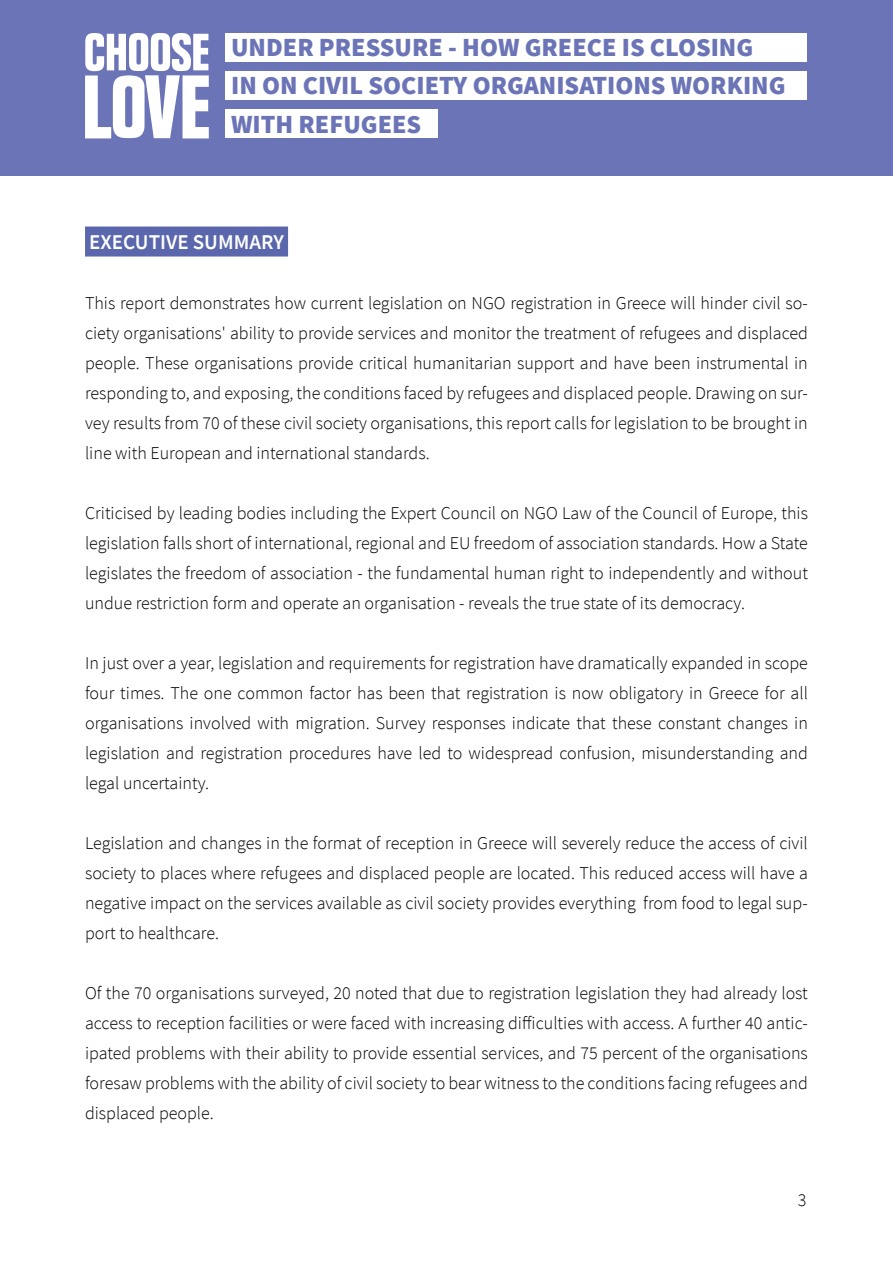
<style>
.page{position:relative;width:893px;height:1263px;background:#fff}
.page>*{position:absolute;margin:0;border:0;box-sizing:border-box;transform-origin:0 0}
.t1{font:900 26.1px/38.5px "Source Sans Pro";color:#6b74b6}
.t2{font:600 21px "Source Sans Pro";color:#fff}
.t3{font:300 18px/30px "Source Sans Pro";color:#000;text-align:justify}
</style>
<div class="page">
<div style="left:0;top:0;width:893px;height:176px;background:#6b74b6"></div>
<svg style="left:85px;top:33px;width:124px;height:105px"></svg>
<div style="left:225px;top:109px;width:212px;height:29px;background:#fff"></div>
<div style="left:225px;top:71px;width:582px;height:29px;background:#fff"></div>
<div style="left:225px;top:33px;width:582px;height:29px;background:#fff"></div>
<div style="left:85px;top:227px;width:203px;height:30px;background:#5b67ad"></div>
<h1 class="t1" style="left:231px;top:27px;width:556px">UNDER PRESSURE - HOW GREECE IS CLOSING<br>IN ON CIVIL SOCIETY ORGANISATIONS WORKING<br>WITH REFUGEES</h1>
<p class="t2" style="left:89px;top:228px;width:196px">EXECUTIVE SUMMARY</p>
<p class="t3" style="left:85px;top:288px;width:724px">This report demonstrates how current legislation on NGO registration in Greece will hinder civil so&shy;ciety organisations' ability to provide services and monitor the treatment of refugees and displaced people. These organisations provide critical humanitarian support and have been instrumental in responding to, and exposing, the conditions faced by refugees and displaced people. Drawing on sur&shy;vey results from 70 of these civil society organisations, this report calls for legislation to be brought in line with European and international standards.</p>
<p class="t3" style="left:85px;top:498px;width:724px">Criticised by leading bodies including the Expert Council on NGO Law of the Council of Europe, this legislation falls short of international, regional and EU freedom of association standards. How a State legislates the freedom of association - the fundamental human right to independently and without undue restriction form and operate an organisation - reveals the true state of its democracy.</p>
<p class="t3" style="left:85px;top:648px;width:724px">In just over a year, legislation and requirements for registration have dramatically expanded in scope four times. The one common factor has been that registration is now obligatory in Greece for all organisations involved with migration. Survey responses indicate that these constant changes in legislation and registration procedures have led to widespread confusion, misunderstanding and legal uncertainty.</p>
<p class="t3" style="left:85px;top:828px;width:724px">Legislation and changes in the format of reception in Greece will severely reduce the access of civil society to places where refugees and displaced people are located. This reduced access will have a negative impact on the services available as civil society provides everything from food to legal sup&shy;port to healthcare.</p>
<p class="t3" style="left:85px;top:978px;width:724px">Of the 70 organisations surveyed, 20 noted that due to registration legislation they had already lost access to reception facilities or were faced with increasing difficulties with access. A further 40 antic&shy;ipated problems with their ability to provide essential services, and 75 percent of the organisations foresaw problems with the ability of civil society to bear witness to the conditions facing refugees and displaced people.</p>
<p class="t3" style="left:798px;top:1185px;width:10px">3</p>
</div>
